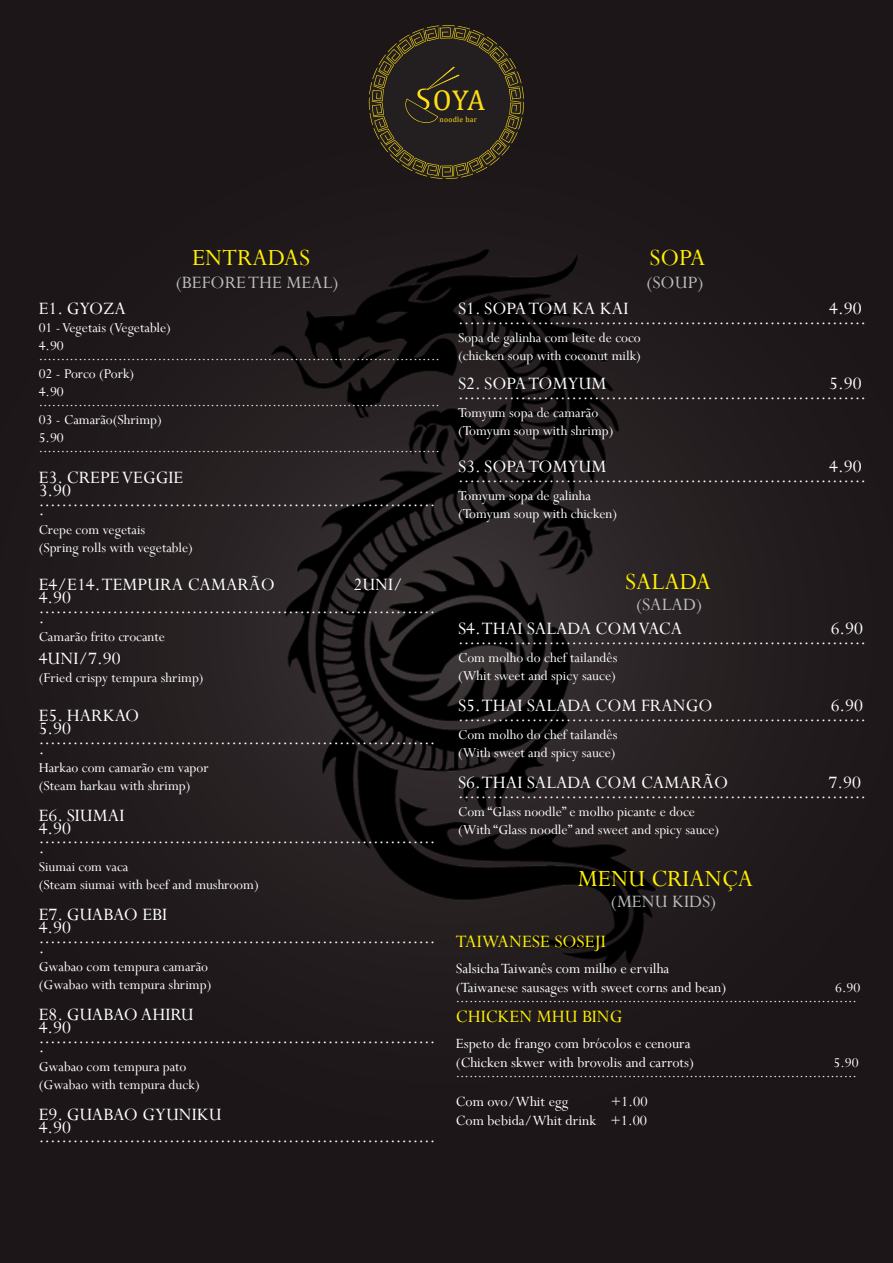
<style>
.page{position:relative;width:893px;height:1263px;background:#fff}
.page>*{position:absolute;margin:0;border:0;box-sizing:border-box;transform-origin:0 0}
.t1{font:28.95px "Cambria";color:#ffdd17}
.t2{font:25.95px "Perpetua";color:#fff101}
.t3{font:19.35px "Perpetua";color:#fff}
.t4{font:19.35px "Perpetua";color:#bcbdc0}
.t5{font:19.35px "Perpetua";color:#fff101}
.t6{font:15.75px/18.9px "Perpetua";color:#fff}
.t7{font:15.15px/18.1px "Perpetua";color:#fff}
.t8{font:7.65px "Cambria";letter-spacing:.035em;color:#ffdd17}
</style>
<div class="page">
<img style="left:0;top:0;width:893px;height:1263px">
<svg style="left:369px;top:25px;width:155px;height:154px"></svg>
<h2 class="t2" style="left:192px;top:242px;width:120px">ENTRADAS</h2>
<p class="t4" style="left:176px;top:270px;width:164px">(BEFORE THE MEAL)</p>
<h1 class="t1" style="left:433px;top:83px;width:54px">OYA</h1>
<p class="t8" style="left:440px;top:115px;width:39px">noodle bar</p>
<h2 class="t2" style="left:650px;top:242px;width:58px">SOPA</h2>
<p class="t4" style="left:646px;top:270px;width:59px">(SOUP)</p>
<p class="t3" style="left:39px;top:296px;width:89px">E1. GYOZA</p>
<p class="t7" style="left:39px;top:319px;width:134px">01 - Vegetais (Vegetable)<br>4.90</p>
<p class="t7" style="left:39px;top:346px;width:403px">...........................................................................................<br>02 - Porco (Pork)<br>4.90</p>
<p class="t7" style="left:39px;top:392px;width:403px">...........................................................................................<br>03 - Camarão(Shrimp)<br>5.90</p>
<p class="t7" style="left:39px;top:438px;width:403px">...........................................................................................</p>
<p class="t3" style="left:39px;top:465px;width:146px">E3. CREPE VEGGIE</p>
<p class="t3" style="left:39px;top:478px;width:34px">3.90</p>
<p class="t3" style="left:39px;top:488px;width:398px">......................................................................</p>
<p class="t3" style="left:39px;top:498px;width:7px">.</p>
<p class="t7" style="left:39px;top:520px;width:156px">Crepe com vegetais<br>(Spring rolls with vegetable)</p>
<p class="t3" style="left:39px;top:573px;width:238px">E4/E14. TEMPURA CAMARÃO</p>
<p class="t3" style="left:353px;top:573px;width:51px">2UNI/</p>
<p class="t3" style="left:39px;top:586px;width:34px">4.90</p>
<p class="t3" style="left:39px;top:595px;width:398px">......................................................................</p>
<p class="t3" style="left:39px;top:605px;width:7px">.</p>
<p class="t7" style="left:39px;top:627px;width:128px">Camarão frito crocante</p>
<p class="t3" style="left:39px;top:646px;width:83px">4UNI/7.90</p>
<p class="t7" style="left:39px;top:669px;width:166px">(Fried crispy tempura shrimp)</p>
<p class="t3" style="left:39px;top:703px;width:102px">E5. HARKAO</p>
<p class="t3" style="left:39px;top:716px;width:34px">5.90</p>
<p class="t3" style="left:39px;top:726px;width:398px">......................................................................</p>
<p class="t3" style="left:39px;top:736px;width:7px">.</p>
<p class="t7" style="left:39px;top:758px;width:171px">Harkao com camarão em vapor (Steam harkau with shrimp)</p>
<p class="t3" style="left:39px;top:803px;width:87px">E6. SIUMAI</p>
<p class="t3" style="left:39px;top:816px;width:34px">4.90</p>
<p class="t3" style="left:39px;top:826px;width:398px">......................................................................</p>
<p class="t3" style="left:39px;top:835px;width:7px">.</p>
<p class="t7" style="left:39px;top:857px;width:222px">Siumai com vaca<br>(Steam siumai with beef and mushroom)</p>
<p class="t3" style="left:39px;top:903px;width:130px">E7. GUABAO EBI</p>
<p class="t3" style="left:39px;top:916px;width:34px">4.90</p>
<p class="t3" style="left:39px;top:925px;width:398px">......................................................................</p>
<p class="t3" style="left:39px;top:935px;width:7px">.</p>
<p class="t7" style="left:39px;top:957px;width:174px">Gwabao com tempura camarão (Gwabao with tempura shrimp)</p>
<p class="t3" style="left:39px;top:1002px;width:157px">E8. GUABAO AHIRU</p>
<p class="t3" style="left:39px;top:1015px;width:34px">4.90</p>
<p class="t3" style="left:39px;top:1025px;width:398px">......................................................................</p>
<p class="t3" style="left:39px;top:1035px;width:7px">.</p>
<p class="t7" style="left:39px;top:1057px;width:163px">Gwabao com tempura pato (Gwabao with tempura duck)</p>
<p class="t3" style="left:39px;top:1102px;width:185px">E9. GUABAO GYUNIKU</p>
<p class="t3" style="left:39px;top:1115px;width:34px">4.90</p>
<p class="t3" style="left:39px;top:1124px;width:398px">......................................................................</p>
<p class="t3" style="left:458px;top:296px;width:172px">S1. SOPA TOM KA KAI</p>
<p class="t3" style="left:829px;top:296px;width:34px">4.90</p>
<p class="t3" style="left:458px;top:306px;width:410px">........................................................................</p>
<p class="t7" style="left:458px;top:328px;width:184px">Sopa de galinha com leite de coco (chicken soup with coconut milk)</p>
<p class="t3" style="left:458px;top:371px;width:150px">S2. SOPA TOMYUM</p>
<p class="t3" style="left:829px;top:371px;width:34px">5.90</p>
<p class="t3" style="left:458px;top:381px;width:410px">........................................................................</p>
<p class="t7" style="left:458px;top:403px;width:157px">Tomyum sopa de camarão (Tomyum soup with shrimp)</p>
<p class="t3" style="left:458px;top:454px;width:150px">S3. SOPA TOMYUM</p>
<p class="t3" style="left:829px;top:454px;width:34px">4.90</p>
<p class="t3" style="left:458px;top:464px;width:410px">........................................................................</p>
<p class="t7" style="left:458px;top:486px;width:161px">Tomyum sopa de galinha (Tomyum soup with chicken)</p>
<h2 class="t2" style="left:625px;top:565px;width:87px">SALADA</h2>
<p class="t3" style="left:458px;top:616px;width:226px">S4. THAI SALADA COM VACA</p>
<p class="t3" style="left:831px;top:616px;width:34px">6.90</p>
<p class="t3" style="left:458px;top:626px;width:410px">........................................................................</p>
<p class="t7" style="left:458px;top:648px;width:161px">Com molho do chef tailandês (Whit sweet and spicy sauce)</p>
<p class="t3" style="left:458px;top:693px;width:256px">S5. THAI SALADA COM FRANGO</p>
<p class="t3" style="left:831px;top:693px;width:34px">6.90</p>
<p class="t3" style="left:458px;top:703px;width:410px">........................................................................</p>
<p class="t7" style="left:458px;top:725px;width:161px">Com molho do chef tailandês (With sweet and spicy sauce)</p>
<p class="t3" style="left:458px;top:771px;width:272px">S6. THAI SALADA COM CAMARÃO</p>
<p class="t3" style="left:829px;top:771px;width:34px">7.90</p>
<p class="t3" style="left:458px;top:780px;width:410px">........................................................................</p>
<p class="t7" style="left:458px;top:802px;width:263px">Com “Glass noodle” e molho picante e doce (With “Glass noodle” and sweet and spicy sauce)</p>
<p class="t4" style="left:636px;top:592px;width:67px">(SALAD)</p>
<h2 class="t2" style="left:578px;top:862px;width:177px">MENU CRIANÇA</h2>
<p class="t4" style="left:611px;top:889px;width:107px">(MENU KIDS)</p>
<p class="t5" style="left:456px;top:929px;width:152px">TAIWANESE SOSEJI</p>
<p class="t6" style="left:456px;top:959px;width:272px">Salsicha Taiwanês com milho e ervilha (Taiwanese sausages with sweet corns and bean)</p>
<p class="t7" style="left:835px;top:978px;width:27px">6.90</p>
<p class="t7" style="left:456px;top:988px;width:403px">...........................................................................................</p>
<p class="t5" style="left:456px;top:1004px;width:168px">CHICKEN MHU BING</p>
<p class="t6" style="left:456px;top:1034px;width:240px">Espeto de frango com brócolos e cenoura (Chicken skwer with brovolis and carrots)</p>
<p class="t7" style="left:833px;top:1053px;width:27px">5.90</p>
<p class="t7" style="left:456px;top:1063px;width:403px">...........................................................................................</p>
<p class="t6" style="left:456px;top:1091px;width:114px">Com ovo/Whit egg</p>
<p class="t6" style="left:456px;top:1091px;width:193px;text-align:right">+1.00<br>Com bebida/Whit drink +1.00</p>
</div>
